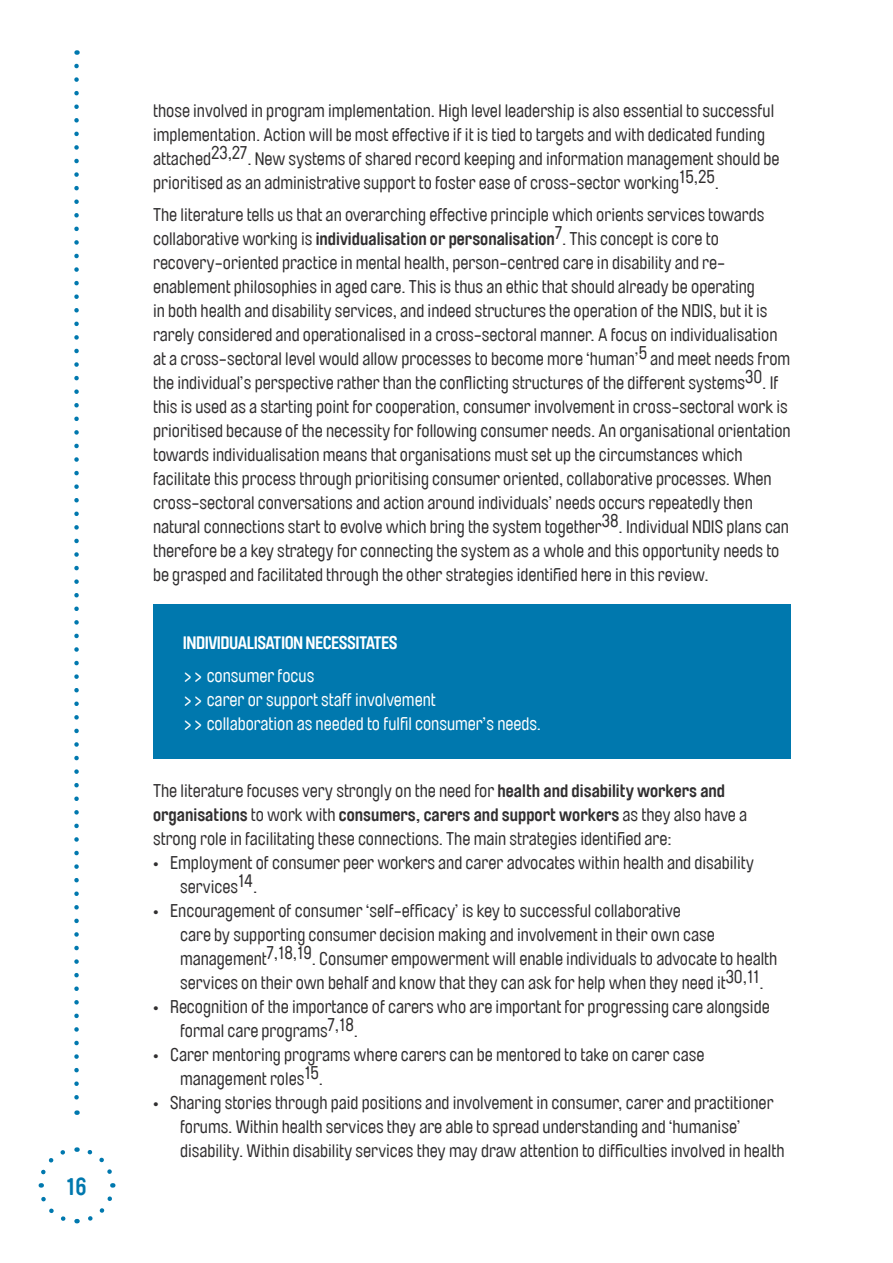
<style>
.page{position:relative;width:893px;height:1263px;background:#fff}
.page>*{position:absolute;margin:0;border:0;box-sizing:border-box;transform-origin:0 0}
.t1{font:700 24px "Brauer Neue";color:#0078ae}
.Paragraph_Style_1{font:18px/24px "Brauer Neue";color:#312f30}
.Paragraph_Style_1-2{font:18px "Brauer Neue";color:#fff}
.Paragraph_Style_1-3{font:700 18px "Brauer Neue";letter-spacing:-.03em;color:#fff}
.s1{font-weight:700}
</style>
<div class="page">
<svg style="left:88px;top:1183px;width:28px;height:38px"></svg>
<svg style="left:77px;top:1147px;width:35px;height:27px"></svg>
<svg style="left:38px;top:1150px;width:27px;height:37px"></svg>
<svg style="left:41px;top:1196px;width:37px;height:28px"></svg>
<svg style="left:74px;top:66px;width:5px;height:1049px"></svg>
<div style="left:153px;top:605px;width:638px;height:154px;background:#0078ae"></div>
<h1 class="t1" style="left:66px;top:1173px;width:22px">16</h1>
<p class="Paragraph_Style_1" style="left:153px;top:99px;width:628px">those involved in program implementation. High level leadership is also essential to successful implementation. Action will be most effective if it is tied to targets and with dedicated funding attached23,27. New systems of shared record keeping and information management should be prioritised as an administrative support to foster ease of cross-sector working15,25.</p>
<p class="Paragraph_Style_1" style="left:153px;top:203px;width:639px">The literature tells us that an overarching effective principle which orients services towards collaborative working is <span class="s1">individualisation or personalisation</span>7. This concept is core to recovery-oriented practice in mental health, person-centred care in disability and re&shy;enablement philosophies in aged care. This is thus an ethic that should already be operating<br>in both health and disability services, and indeed structures the operation of the NDIS, but it is rarely considered and operationalised in a cross-sectoral manner. A focus on individualisation at a cross-sectoral level would allow processes to become more ‘human’5 and meet needs from the individual’s perspective rather than the conflicting structures of the different systems30. If this is used as a starting point for cooperation, consumer involvement in cross-sectoral work is prioritised because of the necessity for following consumer needs. An organisational orientation towards individualisation means that organisations must set up the circumstances which facilitate this process through prioritising consumer oriented, collaborative processes. When cross-sectoral conversations and action around individuals’ needs occurs repeatedly then natural connections start to evolve which bring the system together38. Individual NDIS plans can therefore be a key strategy for connecting the system as a whole and this opportunity needs to be grasped and facilitated through the other strategies identified here in this review.</p>
<p class="Paragraph_Style_1-3" style="left:183px;top:632px;width:216px">INDIVIDUALISATION NECESSITATES</p>
<p class="Paragraph_Style_1-2" style="left:183px;top:665px;width:133px">&gt;&gt; consumer focus</p>
<p class="Paragraph_Style_1-2" style="left:183px;top:689px;width:254px">&gt;&gt; carer or support staff involvement</p>
<p class="Paragraph_Style_1-2" style="left:183px;top:713px;width:360px">&gt;&gt; collaboration as needed to fulfil consumer’s needs.</p>
<p class="Paragraph_Style_1" style="left:153px;top:779px;width:596px">The literature focuses very strongly on the need for <span class="s1">health and disability workers and organisations</span> to work with <span class="s1">consumers, carers and support workers</span> as they also have a strong role in facilitating these connections. The main strategies identified are:</p>
<p class="Paragraph_Style_1" style="left:180px;top:851px;width:576px;text-indent:-27px">• Employment of consumer peer workers and carer advocates within health and disability services14.</p>
<p class="Paragraph_Style_1" style="left:180px;top:899px;width:599px;text-indent:-27px">• Encouragement of consumer ‘self-efficacy’ is key to successful collaborative<br>care by supporting consumer decision making and involvement in their own case management7,18,19. Consumer empowerment will enable individuals to advocate to health services on their own behalf and know that they can ask for help when they need it30,11.</p>
<p class="Paragraph_Style_1" style="left:180px;top:995px;width:591px;text-indent:-27px">• Recognition of the importance of carers who are important for progressing care alongside formal care programs7,18.</p>
<p class="Paragraph_Style_1" style="left:180px;top:1043px;width:526px;text-indent:-27px">• Carer mentoring programs where carers can be mentored to take on carer case management roles15.</p>
<p class="Paragraph_Style_1" style="left:180px;top:1091px;width:606px;text-indent:-27px">• Sharing stories through paid positions and involvement in consumer, carer and practitioner forums. Within health services they are able to spread understanding and ‘humanise’ disability. Within disability services they may draw attention to difficulties involved in health</p>
</div>
